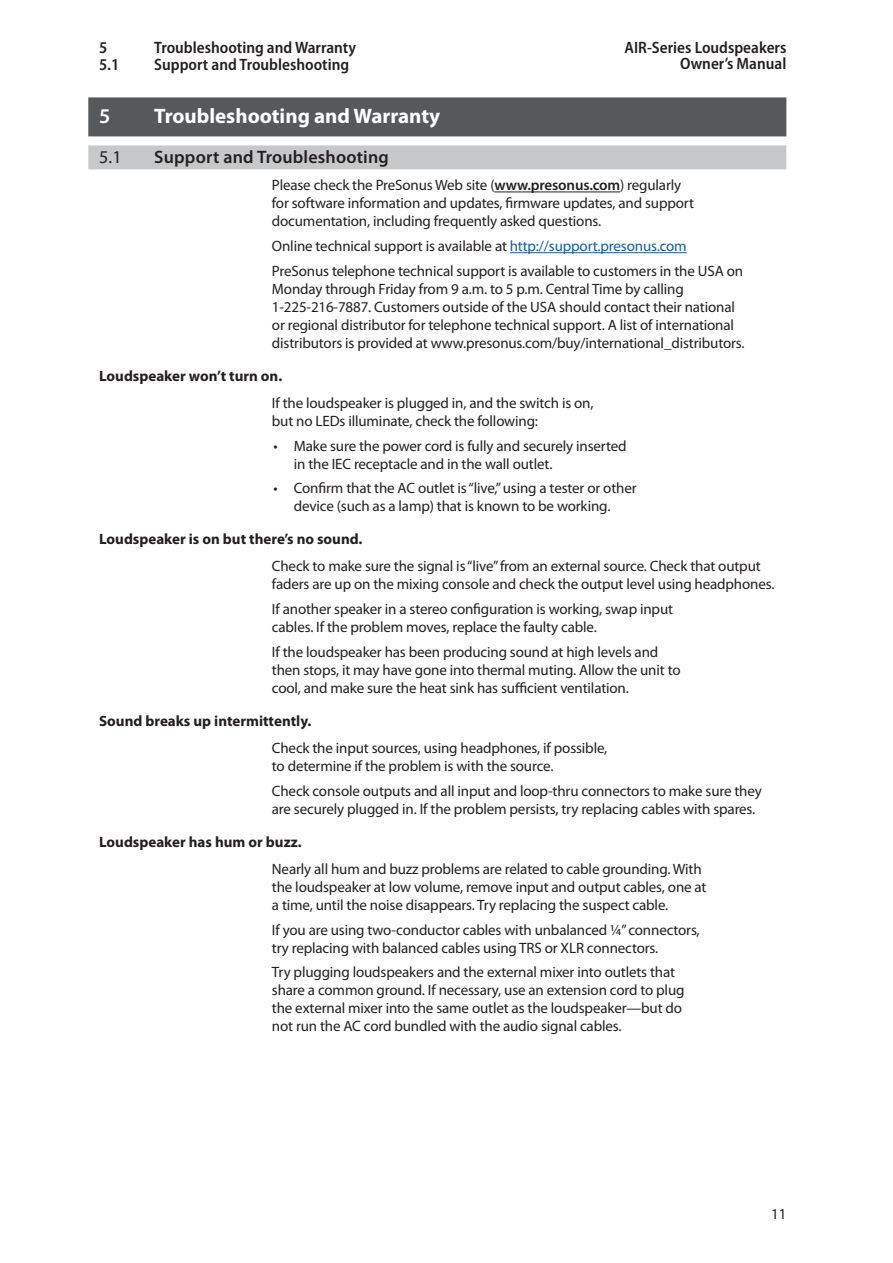
<style>
.page{position:relative;width:893px;height:1263px;background:#fff}
.page>*{position:absolute;margin:0;border:0;box-sizing:border-box;transform-origin:0 0}
.N_0_Chapter_Head{font:700 21px "Myriad Pro";color:#fff}
.N_0_Chapter_Head-2{font:600 21px "Myriad Pro";color:#fff}
._0_N_Section_Head{font:600 18px "Myriad Pro";letter-spacing:.01em;color:#231f20}
._0_N_Section_Head-2{font:18px "Myriad Pro";color:#231f20}
.t1{font:600 semi-condensed 16.5px/16.5px "Myriad Pro";color:#231f20;text-align:right}
.Body{font:15px/18px "Myriad Pro";letter-spacing:-.01em;color:#231f20}
.Paragraph_Head{font:700 15px "Myriad Pro";color:#231f20}
.s1{font-weight:600}
.s2{color:#175d9e}
</style>
<div class="page">
<div style="left:88px;top:97px;width:698px;height:39px;background:#57585a"></div>
<div style="left:88px;top:145px;width:698px;height:24px;background:#c7c8ca"></div>
<hr style="left:494px;top:192px;width:126px;height:1px;background:#231f20">
<hr style="left:510px;top:252px;width:177px;height:1px;background:#175d9e">
<p class="t1" style="left:99px;top:39px;width:10px">5</p>
<p class="t1" style="left:154px;top:39px;width:203px">Troubleshooting and Warranty</p>
<p class="t1" style="left:99px;top:56px;width:22px">5.1</p>
<p class="t1" style="left:154px;top:56px;width:196px">Support and Troubleshooting</p>
<p class="t1" style="left:624px;top:39px;width:163px">AIR-Series Loudspeakers<br>Owner’s Manual</p>
<p class="N_0_Chapter_Head-2" style="left:99px;top:104px;width:13px">5</p>
<p class="N_0_Chapter_Head" style="left:154px;top:104px;width:287px">Troubleshooting and Warranty</p>
<p class="_0_N_Section_Head-2" style="left:99px;top:147px;width:24px">5.1</p>
<p class="_0_N_Section_Head" style="left:154px;top:147px;width:236px">Support and Troubleshooting</p>
<p class="Body" style="left:272px;top:177px;width:424px">Please check the PreSonus Web site (<span class="s1">www.presonus.com</span>) regularly for software information and updates, firmware updates, and support documentation, including frequently asked questions.</p>
<p class="Body" style="left:272px;top:237px;width:416px">Online technical support is available at <span class="s2">http://support.presonus.com</span></p>
<p class="Body" style="left:272px;top:262px;width:474px">PreSonus telephone technical support is available to customers in the USA on Monday through Friday from 9 a.m. to 5 p.m. Central Time by calling 1-225-216-7887. Customers outside of the USA should contact their national or regional distributor for telephone technical support. A list of international distributors is provided at www.presonus.com/buy/international_distributors.</p>
<p class="Paragraph_Head" style="left:99px;top:367px;width:185px">Loudspeaker won’t turn on.</p>
<p class="Body" style="left:272px;top:394px;width:323px">If the loudspeaker is plugged in, and the switch is on, but no LEDs illuminate, check the following:</p>
<p class="Body" style="left:294px;top:437px;width:334px;text-indent:-20px">• Make sure the power cord is fully and securely inserted in the IEC receptacle and in the wall outlet.</p>
<p class="Body" style="left:274px;top:480px;width:365px;text-align:center">• Confirm that the AC outlet is “live,” using a tester or other device (such as a lamp) that is known to be working.</p>
<p class="Paragraph_Head" style="left:99px;top:531px;width:265px">Loudspeaker is on but there’s no sound.</p>
<p class="Body" style="left:272px;top:558px;width:504px">Check to make sure the signal is “live” from an external source. Check that output faders are up on the mixing console and check the output level using headphones.</p>
<p class="Body" style="left:272px;top:600px;width:403px">If another speaker in a stereo configuration is working, swap input cables. If the problem moves, replace the faulty cable.</p>
<p class="Body" style="left:272px;top:643px;width:410px">If the loudspeaker has been producing sound at high levels and then stops, it may have gone into thermal muting. Allow the unit to cool, and make sure the heat sink has sufficient ventilation.</p>
<p class="Paragraph_Head" style="left:99px;top:712px;width:214px">Sound breaks up intermittently.</p>
<p class="Body" style="left:272px;top:739px;width:337px">Check the input sources, using headphones, if possible, to determine if the problem is with the source.</p>
<p class="Body" style="left:272px;top:782px;width:491px">Check console outputs and all input and loop-thru connectors to make sure they are securely plugged in. If the problem persists, try replacing cables with spares.</p>
<p class="Paragraph_Head" style="left:99px;top:833px;width:204px">Loudspeaker has hum or buzz.</p>
<p class="Body" style="left:272px;top:860px;width:436px">Nearly all hum and buzz problems are related to cable grounding. With the loudspeaker at low volume, remove input and output cables, one at a time, until the noise disappears. Try replacing the suspect cable.</p>
<p class="Body" style="left:272px;top:921px;width:429px">If you are using two-conductor cables with unbalanced ¼” connectors, try replacing with balanced cables using TRS or XLR connectors.</p>
<p class="Body" style="left:272px;top:963px;width:414px">Try plugging loudspeakers and the external mixer into outlets that share a common ground. If necessary, use an extension cord to plug the external mixer into the same outlet as the loudspeaker—but do not run the AC cord bundled with the audio signal cables.</p>
<p class="Body" style="left:771px;top:1205px;width:17px">11</p>
</div>
